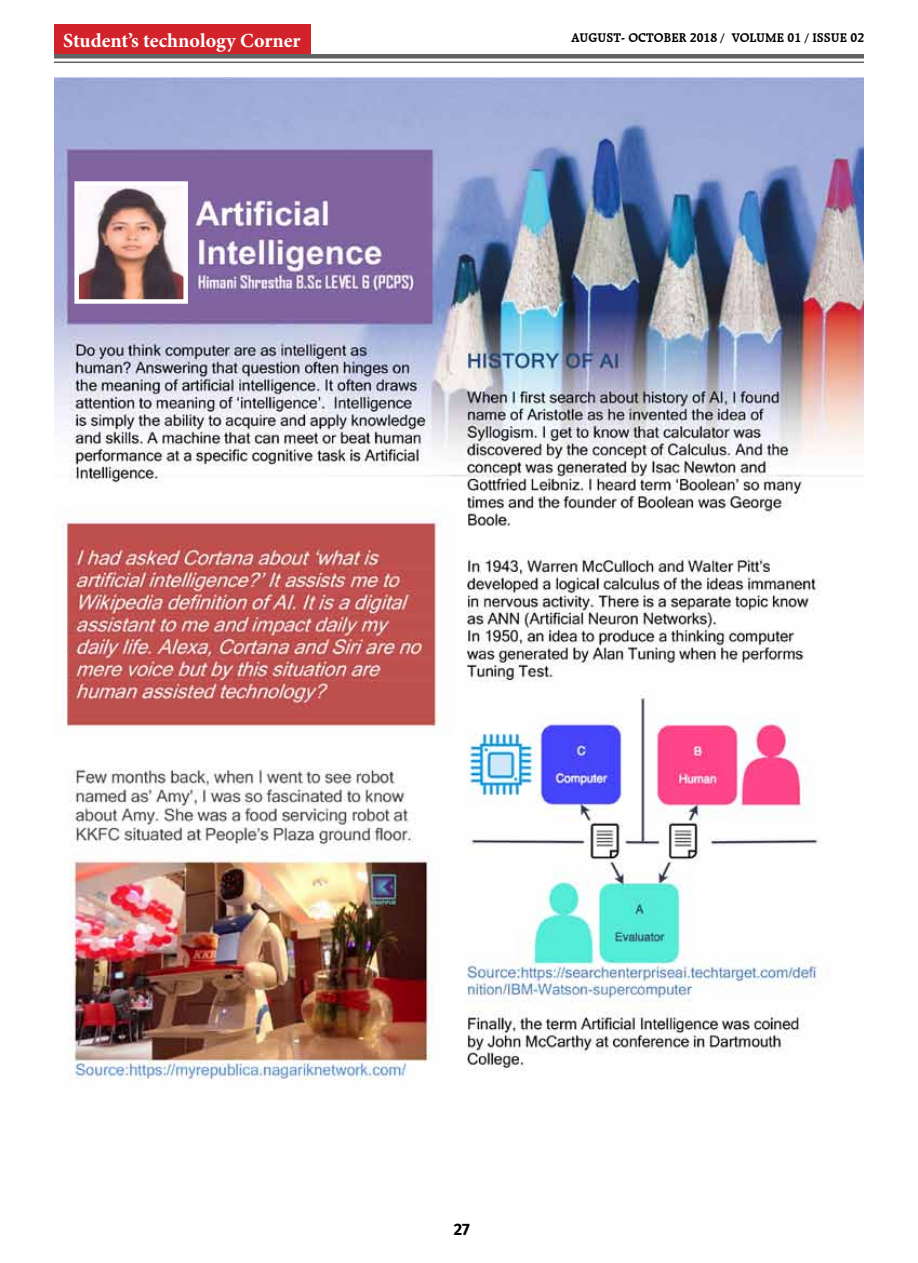
<style>
.page{position:relative;width:918px;height:1263px;background:#fff}
.page>*{position:absolute;margin:0;border:0;box-sizing:border-box;transform-origin:0 0}
.t1{font:700 19.95px "Minion Pro";color:#fff}
.t2{font:700 16.5px "Fira Sans";color:#000}
.t3{font:700 13.5px "Raleigh BT";color:#000}
</style>
<div class="page">
<hr style="left:54px;top:54px;width:810px;height:4px;background:#616264">
<hr style="left:54px;top:61px;width:810px;height:2px;background:#616264">
<img style="left:54px;top:77px;width:810px;height:1003px">
<div style="left:54px;top:25px;width:256px;height:29px;background:#d2232a"></div>
<img style="left:79px;top:186px;width:104px;height:113px">
<div style="left:74px;top:181px;width:114px;height:123px;border:4px solid #fff"></div>
<h1 class="t1" style="left:63px;top:26px;width:239px">Student’s technology Corner</h1>
<p class="t3" style="left:571px;top:29px;width:294px">AUGUST- OCTOBER 2018 / VOLUME 01 / ISSUE 02</p>
<p class="t2" style="left:454px;top:1215px;width:18px">27</p>
</div>
